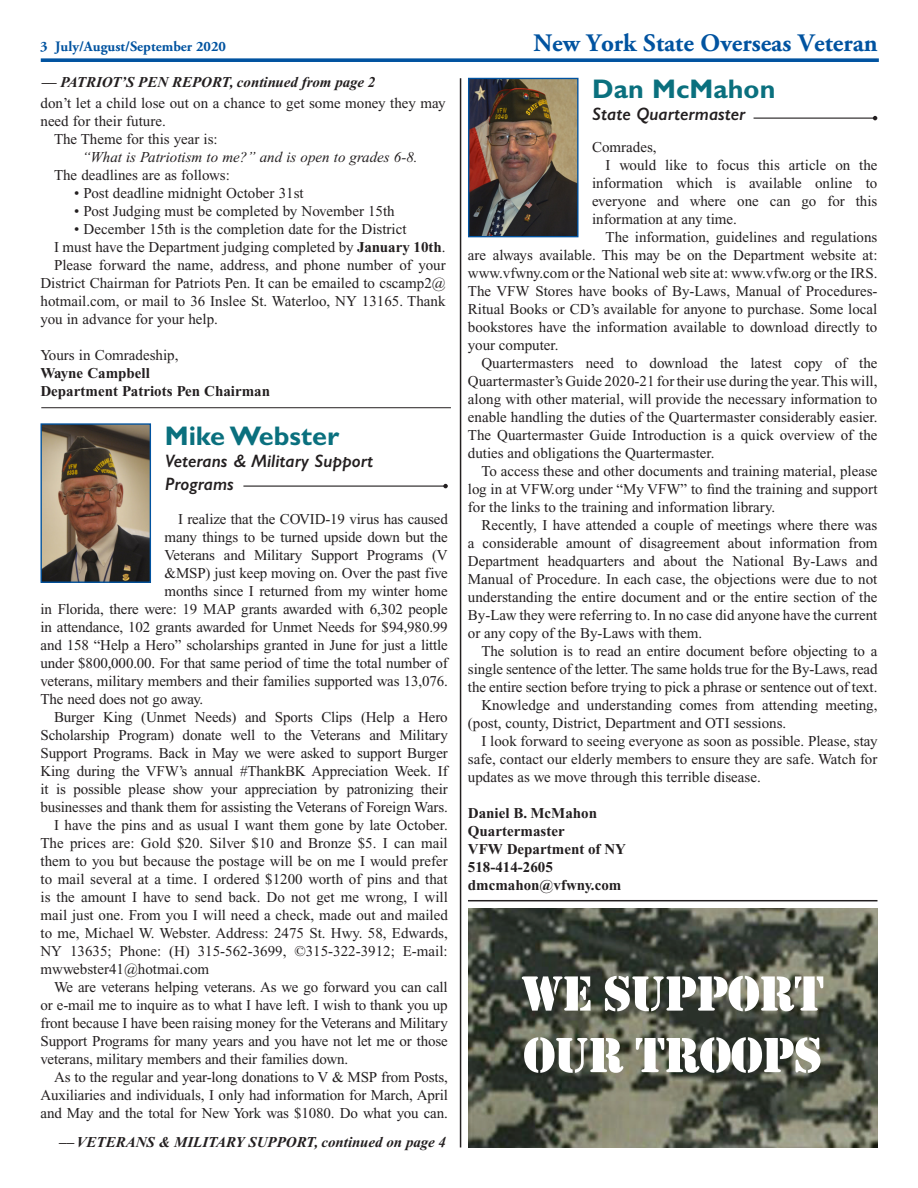
<style>
.page{position:relative;width:918px;height:1188px;background:#fff}
.page>*{position:absolute;margin:0;border:0;box-sizing:border-box;transform-origin:0 0}
.t1{font:51.3px/61.5px "Stencil";letter-spacing:-.02em;color:#fff}
.t2{font:700 27px "Gill Sans Std";color:#0a707e}
.t3{font:700 25.2px "Adobe Garamond Pro";color:#0153a0}
.t4{font:italic 600 18px/22.5px "Gill Sans";color:#231f20}
.Body{font:15px/18px "Times New Roman";color:#231f20;text-align:justify}
.Body-2{font:700 15px "Times New Roman";color:#231f20}
.t5{font:italic 700 15px "Times New Roman";color:#231f20}
.t6{font:italic 15px "Times New Roman";color:#231f20}
.t7{font:700 14.4px "Adobe Garamond Pro";color:#0153a0}
.s1{font-weight:700}
</style>
<div class="page">
<svg style="left:41px;top:58px;width:838px;height:4px;fill:#0355a1"></svg>
<hr style="left:243px;top:486px;width:203px;height:1px;background:#231f20">
<svg style="left:443px;top:484px;width:5px;height:4px"></svg>
<hr style="left:460px;top:78px;width:1px;height:1070px;background:#231f20">
<hr style="left:41px;top:407px;width:410px;height:1px;background:#231f20">
<img style="left:468px;top:908px;width:410px;height:240px">
<hr style="left:754px;top:118px;width:121px;height:1px;background:#231f20">
<svg style="left:873px;top:116px;width:4px;height:4px"></svg>
<img style="left:42px;top:425px;width:107px;height:156px">
<div style="left:40px;top:423px;width:111px;height:160px;border:1px solid #0153a0"></div>
<img style="left:470px;top:80px;width:107px;height:155px">
<div style="left:468px;top:78px;width:111px;height:159px;border:1px solid #0153a0"></div>
<hr style="left:468px;top:900px;width:409px;height:1px;background:#231f20">
<p class="t7" style="left:40px;top:38px;width:187px">3 July/August/September 2020</p>
<h3 class="t3" style="left:533px;top:28px;width:346px">New York State Overseas Veteran</h3>
<p class="t5" style="left:42px;top:74px;width:335px">–– PATRIOT’S PEN REPORT, continued from page 2</p>
<p class="Body" style="left:40px;top:94px;width:407px">don’t let a child lose out on a chance to get some money they may need for their future.</p>
<p class="Body" style="left:54px;top:130px;width:165px">The Theme for this year is:</p>
<p class="t6" style="left:82px;top:149px;width:337px">“What is Patriotism to me?” and is open to grades 6-8.</p>
<p class="Body" style="left:54px;top:166px;width:177px">The deadlines are as follows:</p>
<p class="Body" style="left:74px;top:184px;width:231px">• Post deadline midnight October 31st</p>
<p class="Body" style="left:74px;top:202px;width:322px">• Post Judging must be completed by November 15th</p>
<p class="Body" style="left:74px;top:220px;width:334px">• December 15th is the completion date for the District</p>
<p class="Body" style="left:54px;top:238px;width:393px">I must have the Department judging completed by <span class="s1">January 10th</span>.</p>
<p class="Body" style="left:40px;top:256px;width:407px;text-indent:14px">Please forward the name, address, and phone number of your District Chairman for Patriots Pen. It can be emailed to cscamp2@ hotmail.com, or mail to 36 Inslee St. Waterloo, NY 13165. Thank you in advance for your help.</p>
<p class="Body" style="left:40px;top:346px;width:139px">Yours in Comradeship,</p>
<p class="Body-2" style="left:40px;top:365px;width:111px">Wayne Campbell</p>
<p class="Body-2" style="left:40px;top:383px;width:231px">Department Patriots Pen Chairman</p>
<p class="t2" style="left:165px;top:419px;width:176px">Mike Webster</p>
<p class="t4" style="left:165px;top:450px;width:210px">Veterans &amp; Military Support<br>Programs</p>
<p class="Body" style="left:178px;top:510px;width:271px">I realize that the COVID-19 virus has caused</p>
<p class="Body" style="left:165px;top:528px;width:285px">many things to be turned upside down but the</p>
<p class="Body" style="left:165px;top:546px;width:285px">Veterans and Military Support Programs (V</p>
<p class="Body" style="left:165px;top:564px;width:285px">&amp;MSP) just keep moving on. Over the past five</p>
<p class="Body" style="left:165px;top:582px;width:285px">months since I returned from my winter home</p>
<p class="Body" style="left:40px;top:600px;width:409px">in Florida, there were: 19 MAP grants awarded with 6,302 people</p>
<p class="Body" style="left:40px;top:618px;width:409px">in attendance, 102 grants awarded for Unmet Needs for $94,980.99</p>
<p class="Body" style="left:40px;top:636px;width:409px">and 158 “Help a Hero” scholarships granted in June for just a little</p>
<p class="Body" style="left:40px;top:654px;width:409px">under $800,000.00. For that same period of time the total number of</p>
<p class="Body" style="left:40px;top:672px;width:409px">veterans, military members and their families supported was 13,076.</p>
<p class="Body" style="left:40px;top:690px;width:164px">The need does not go away.</p>
<p class="Body" style="left:40px;top:708px;width:409px;text-indent:14px">Burger King (Unmet Needs) and Sports Clips (Help a Hero Scholarship Program) donate well to the Veterans and Military Support Programs. Back in May we were asked to support Burger King during the VFW’s annual #ThankBK Appreciation Week. If it is possible please show your appreciation by patronizing their businesses and thank them for assisting the Veterans of Foreign Wars.</p>
<p class="Body" style="left:40px;top:816px;width:409px;text-indent:14px">I have the pins and as usual I want them gone by late October.<br>The prices are: Gold $20. Silver $10 and Bronze $5. I can mail them to you but because the postage will be on me I would prefer to mail several at a time. I ordered $1200 worth of pins and that is the amount I have to send back. Do not get me wrong, I will mail just one. From you I will need a check, made out and mailed to me, Michael W. Webster. Address: 2475 St. Hwy. 58, Edwards, NY 13635; Phone: (H) 315-562-3699, ©315-322-3912; E-mail: mwwebster41@hotmai.com</p>
<p class="Body" style="left:40px;top:978px;width:409px;text-indent:14px">We are veterans helping veterans. As we go forward you can call or e-mail me to inquire as to what I have left. I wish to thank you up front because I have been raising money for the Veterans and Military Support Programs for many years and you have not let me or those veterans, military members and their families down.</p>
<p class="Body" style="left:40px;top:1068px;width:409px;text-indent:14px">As to the regular and year-long donations to V &amp; MSP from Posts, Auxiliaries and individuals, I only had information for March, April and May and the total for New York was $1080. Do what you can.</p>
<p class="t5" style="left:59px;top:1134px;width:388px">–– VETERANS &amp; MILITARY SUPPORT, continued on page 4</p>
<p class="t2" style="left:592px;top:73px;width:185px">Dan McMahon</p>
<p class="t4" style="left:592px;top:103px;width:155px">State Quartermaster</p>
<p class="Body" style="left:592px;top:138px;width:66px">Comrades,</p>
<p class="Body" style="left:592px;top:156px;width:287px;text-indent:14px">I would like to focus this article on the information which is available online to everyone and where one can go for this information at any time.</p>
<p class="Body" style="left:468px;top:228px;width:411px;text-indent:138px">The information, guidelines and regulations are always available. This may be on the Department website at: www.vfwny.com or the National web site at: www.vfw.org or the IRS.<br>The VFW Stores have books of By-Laws, Manual of Procedures-Ritual Books or CD’s available for anyone to purchase. Some local bookstores have the information available to download directly to your computer.</p>
<p class="Body" style="left:468px;top:354px;width:411px;text-indent:14px">Quartermasters need to download the latest copy of the Quartermaster’s Guide 2020-21 for their use during the year. This will, along with other material, will provide the necessary information to enable handling the duties of the Quartermaster considerably easier.<br>The Quartermaster Guide Introduction is a quick overview of the duties and obligations the Quartermaster.</p>
<p class="Body" style="left:468px;top:462px;width:411px;text-indent:14px">To access these and other documents and training material, please log in at VFW.org under “My VFW” to find the training and support for the links to the training and information library.</p>
<p class="Body" style="left:468px;top:516px;width:411px;text-indent:14px">Recently, I have attended a couple of meetings where there was a considerable amount of disagreement about information from Department headquarters and about the National By-Laws and Manual of Procedure. In each case, the objections were due to not understanding the entire document and or the entire section of the By-Law they were referring to. In no case did anyone have the current or any copy of the By-Laws with them.</p>
<p class="Body" style="left:468px;top:642px;width:411px;text-indent:14px">The solution is to read an entire document before objecting to a single sentence of the letter. The same holds true for the By-Laws, read the entire section before trying to pick a phrase or sentence out of text.</p>
<p class="Body" style="left:468px;top:696px;width:411px;text-indent:14px">Knowledge and understanding comes from attending meeting, (post, county, District, Department and OTI sessions.</p>
<p class="Body" style="left:468px;top:732px;width:411px;text-indent:14px">I look forward to seeing everyone as soon as possible. Please, stay safe, contact our elderly members to ensure they are safe. Watch for updates as we move through this terrible disease.</p>
<p class="Body-2" style="left:468px;top:805px;width:131px">Daniel B. McMahon</p>
<p class="Body-2" style="left:468px;top:823px;width:98px">Quartermaster</p>
<p class="Body-2" style="left:468px;top:841px;width:160px">VFW Department of NY</p>
<p class="Body-2" style="left:468px;top:859px;width:86px">518-414-2605</p>
<p class="Body-2" style="left:468px;top:877px;width:155px">dmcmahon@vfwny.com</p>
<p class="t1" style="left:521px;top:964px;width:305px">WE SUPPORT<br>OUR TROOPS</p>
</div>
